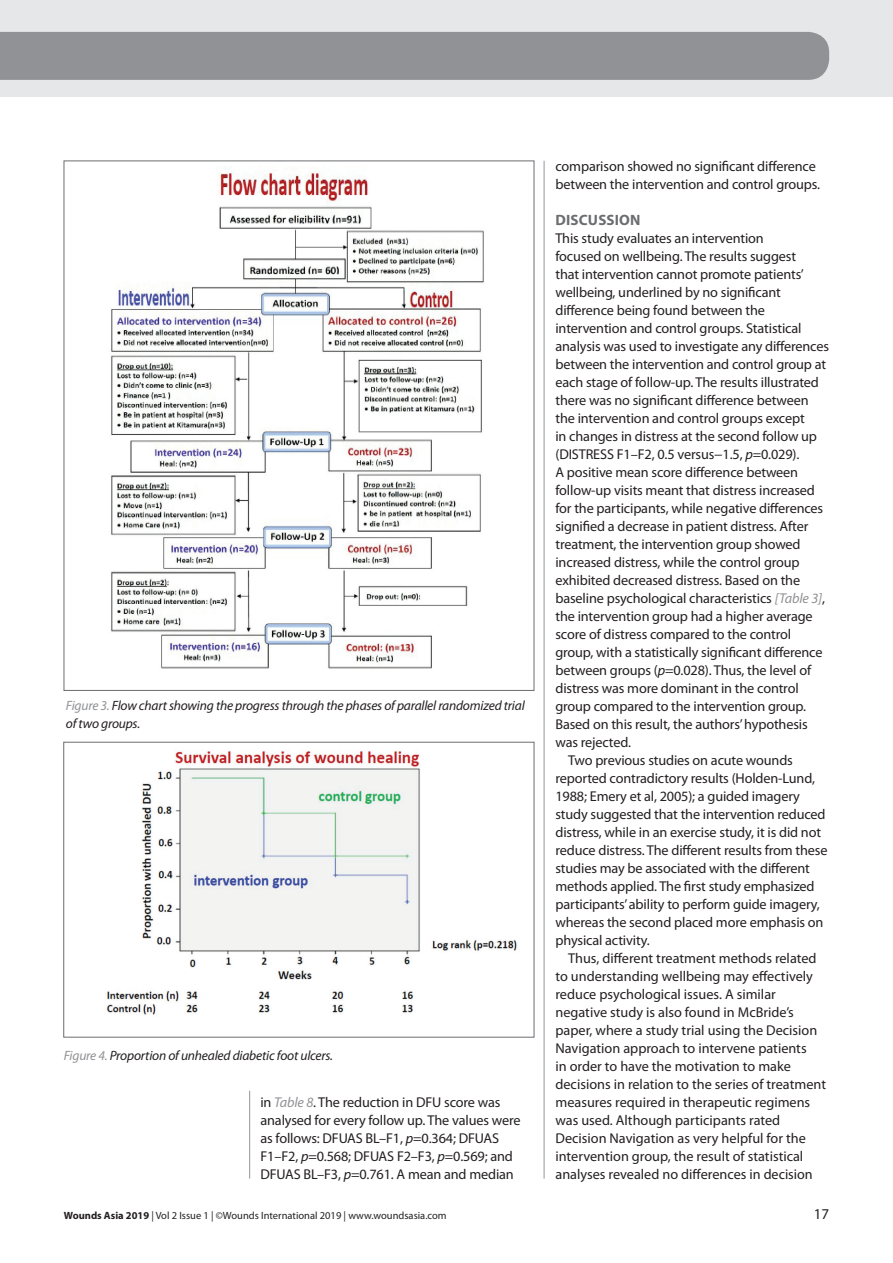
<style>
.page{position:relative;width:893px;height:1263px;background:#fff}
.page>*{position:absolute;margin:0;border:0;box-sizing:border-box;transform-origin:0 0}
.t1{font:700 15px "Myriad Pro";letter-spacing:.01em;color:#6c6d70}
.t2{font:15px "Myriad Pro";color:#231f20}
.t3{font:14.25px/18px "Myriad Pro";letter-spacing:-.01em;color:#231f20}
.t4{font:italic 13.5px/18px "Myriad Pro";letter-spacing:-.015em;color:#231f20}
.t5{font:10.5px "Myriad Pro";color:#231f20}
.s1{color:#919295}
.s2{font-style:italic;color:#919295}
.s3{font-style:italic}
.s4{font-weight:700}
</style>
<div class="page">
<div style="left:0;top:0;width:893px;height:97px;background:#e6e7e9"></div>
<hr style="left:544px;top:161px;width:1px;height:1018px;background:#939598">
<hr style="left:249px;top:1091px;width:1px;height:88px;background:#939598">
<div style="left:0;top:32px;width:829px;height:48px;background:#919295"></div>
<img style="left:111px;top:166px;width:373px;height:503px">
<img style="left:106px;top:751px;width:411px;height:264px">
<div style="left:64px;top:742px;width:470px;height:295px;border:1px solid #6c6d70"></div>
<p class="t4" style="left:66px;top:696px;width:460px"><span class="s1">Figure 3.</span> Flow chart showing the progress through the phases of parallel randomized trial of two groups.</p>
<p class="t4" style="left:64px;top:1046px;width:271px"><span class="s1">Figure 4.</span> Proportion of unhealed diabetic foot ulcers.</p>
<p class="t3" style="left:260px;top:1093px;width:262px">in <span class="s2">Table 8</span>. The reduction in DFU score was analysed for every follow up. The values were as follows: DFUAS BL–F1, <span class="s3">p</span>=0.364; DFUAS F1–F2, <span class="s3">p</span>=0.568; DFUAS F2–F3, <span class="s3">p</span>=0.569; and DFUAS BL–F3, <span class="s3">p</span>=0.761. A mean and median</p>
<p class="t3" style="left:555px;top:157px;width:266px">comparison showed no significant difference between the intervention and control groups.</p>
<p class="t1" style="left:556px;top:210px;width:86px">DISCUSSION</p>
<p class="t3" style="left:555px;top:229px;width:210px">This study evaluates an intervention</p>
<p class="t3" style="left:555px;top:247px;width:242px">focused on wellbeing. The results suggest</p>
<p class="t3" style="left:555px;top:264px;width:250px">that intervention cannot promote patients’</p>
<p class="t3" style="left:555px;top:282px;width:227px">wellbeing, underlined by no significant</p>
<p class="t3" style="left:555px;top:300px;width:211px">difference being found between the</p>
<p class="t3" style="left:555px;top:318px;width:248px">intervention and control groups. Statistical</p>
<p class="t3" style="left:555px;top:336px;width:275px">analysis was used to investigate any differences</p>
<p class="t3" style="left:555px;top:354px;width:272px">between the intervention and control group at</p>
<p class="t3" style="left:555px;top:372px;width:265px">each stage of follow-up. The results illustrated</p>
<p class="t3" style="left:555px;top:390px;width:255px">there was no significant difference between</p>
<p class="t3" style="left:555px;top:408px;width:251px">the intervention and control groups except</p>
<p class="t3" style="left:555px;top:426px;width:263px">in changes in distress at the second follow up</p>
<p class="t3" style="left:555px;top:444px;width:245px">(DISTRESS F1–F2, 0.5 versus−1.5, <span class="s3">p</span>=0.029).</p>
<p class="t3" style="left:555px;top:462px;width:244px">A positive mean score difference between</p>
<p class="t3" style="left:555px;top:480px;width:261px">follow-up visits meant that distress increased</p>
<p class="t3" style="left:555px;top:498px;width:269px">for the participants, while negative differences</p>
<p class="t3" style="left:555px;top:516px;width:254px">signified a decrease in patient distress. After</p>
<p class="t3" style="left:555px;top:534px;width:247px">treatment, the intervention group showed</p>
<p class="t3" style="left:555px;top:552px;width:246px">increased distress, while the control group</p>
<p class="t3" style="left:555px;top:570px;width:246px">exhibited decreased distress. Based on the</p>
<p class="t3" style="left:555px;top:588px;width:271px">baseline psychological characteristics <span class="s2">[Table 3]</span>,</p>
<p class="t3" style="left:555px;top:606px;width:259px">the intervention group had a higher average</p>
<p class="t3" style="left:555px;top:624px;width:237px">score of distress compared to the control</p>
<p class="t3" style="left:555px;top:642px;width:269px">group, with a statistically significant difference</p>
<p class="t3" style="left:555px;top:660px;width:257px">between groups (<span class="s3">p</span>=0.028). Thus, the level of</p>
<p class="t3" style="left:555px;top:678px;width:245px">distress was more dominant in the control</p>
<p class="t3" style="left:555px;top:696px;width:252px">group compared to the intervention group.</p>
<p class="t3" style="left:555px;top:714px;width:254px">Based on this result, the authors’ hypothesis</p>
<p class="t3" style="left:555px;top:732px;width:77px">was rejected.</p>
<p class="t3" style="left:568px;top:750px;width:226px">Two previous studies on acute wounds</p>
<p class="t3" style="left:555px;top:768px;width:261px">reported contradictory results (Holden-Lund,</p>
<p class="t3" style="left:555px;top:786px;width:246px">1988; Emery et al, 2005); a guided imagery</p>
<p class="t3" style="left:555px;top:804px;width:272px">study suggested that the intervention reduced</p>
<p class="t3" style="left:555px;top:822px;width:267px">distress, while in an exercise study, it is did not</p>
<p class="t3" style="left:555px;top:840px;width:273px">reduce distress. The different results from these</p>
<p class="t3" style="left:555px;top:858px;width:256px">studies may be associated with the different</p>
<p class="t3" style="left:555px;top:876px;width:261px">methods applied. The first study emphasized</p>
<p class="t3" style="left:555px;top:894px;width:266px">participants’ ability to perform guide imagery,</p>
<p class="t3" style="left:555px;top:912px;width:270px">whereas the second placed more emphasis on</p>
<p class="t3" style="left:555px;top:930px;width:96px">physical activity.</p>
<p class="t3" style="left:568px;top:948px;width:250px">Thus, different treatment methods related</p>
<p class="t3" style="left:555px;top:966px;width:259px">to understanding wellbeing may effectively</p>
<p class="t3" style="left:555px;top:984px;width:222px">reduce psychological issues. A similar</p>
<p class="t3" style="left:555px;top:1002px;width:240px">negative study is also found in McBride’s</p>
<p class="t3" style="left:555px;top:1020px;width:263px">paper, where a study trial using the Decision</p>
<p class="t3" style="left:555px;top:1038px;width:253px">Navigation approach to intervene patients</p>
<p class="t3" style="left:555px;top:1056px;width:237px">in order to have the motivation to make</p>
<p class="t3" style="left:555px;top:1074px;width:272px">decisions in relation to the series of treatment</p>
<p class="t3" style="left:555px;top:1092px;width:256px">measures required in therapeutic regimens</p>
<p class="t3" style="left:555px;top:1110px;width:226px">was used. Although participants rated</p>
<p class="t3" style="left:555px;top:1128px;width:252px">Decision Navigation as very helpful for the</p>
<p class="t3" style="left:555px;top:1146px;width:249px">intervention group, the result of statistical</p>
<p class="t3" style="left:555px;top:1164px;width:259px">analyses revealed no differences in decision</p>
<p class="t5" style="left:64px;top:1208px;width:384px"><span class="s4">Wounds Asia 2019</span> | Vol 2 Issue 1 | ©Wounds International 2019 | www.woundsasia.com</p>
<p class="t2" style="left:814px;top:1204px;width:17px">17</p>
</div>
